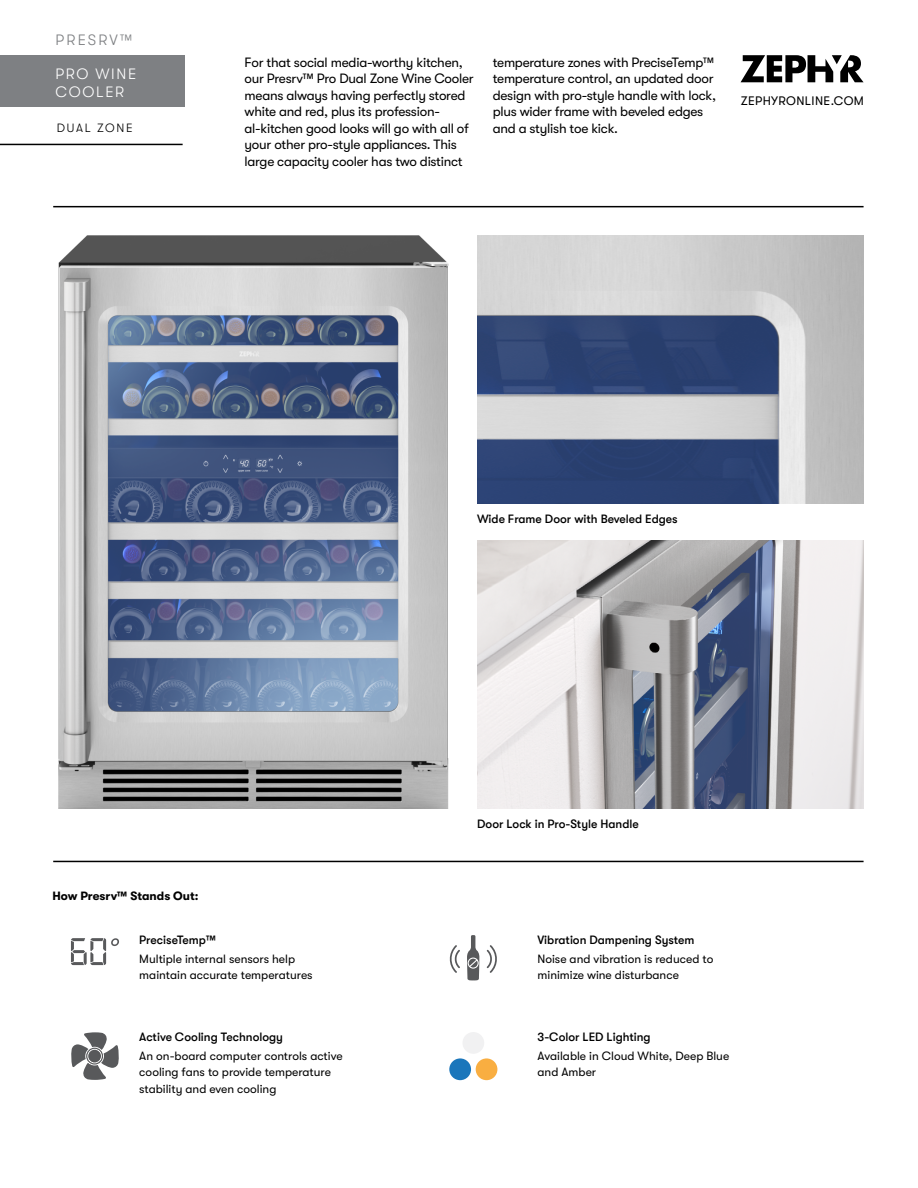
<style>
.page{position:relative;width:918px;height:1188px;background:#fff}
.page>*{position:absolute;margin:0;border:0;box-sizing:border-box;transform-origin:0 0}
.t1{font:300 15px/18px "GT Walsheim";letter-spacing:.11em;color:#fff}
.t2{font:300 15px "GT Walsheim";letter-spacing:.15em;color:#7e8083}
.t3{font:13.5px/16.5px "GT Walsheim";letter-spacing:-.02em;color:#000}
.t4{font:12.3px "GT Walsheim";letter-spacing:.03em;color:#000}
.t5{font:12px/16.5px "GT Walsheim";color:#000}
.t6{font:500 12px "GT Walsheim";color:#000}
.t7{font:700 12px "GT Walsheim";color:#000}
.t8{font:300 12px "GT Walsheim";letter-spacing:.15em;color:#000}
</style>
<div class="page">
<svg style="left:741px;top:55px;width:123px;height:27px"></svg>
<hr style="left:53px;top:206px;width:811px;height:1px;background:#000">
<hr style="left:53px;top:861px;width:811px;height:1px;background:#000">
<svg style="left:71px;top:1032px;width:48px;height:48px"></svg>
<svg style="left:467px;top:935px;width:13px;height:45px"></svg>
<svg style="left:449px;top:945px;width:11px;height:28px"></svg>
<svg style="left:487px;top:945px;width:10px;height:28px"></svg>
<svg style="left:71px;top:938px;width:48px;height:27px"></svg>
<div style="left:463px;top:1032px;width:21px;height:22px;background:#f1f1f2;border-radius:50%"></div>
<div style="left:449px;top:1058px;width:22px;height:22px;background:#1a76bb;border-radius:50%"></div>
<div style="left:476px;top:1058px;width:21px;height:22px;background:#f9ae41;border-radius:50%"></div>
<img style="left:59px;top:236px;width:390px;height:573px">
<img style="left:477px;top:541px;width:387px;height:268px">
<img style="left:477px;top:236px;width:387px;height:268px">
<div style="left:0;top:55px;width:185px;height:52px;background:#7e8083"></div>
<hr style="left:0;top:144px;width:183px;height:1px;background:#000">
<p class="t2" style="left:56px;top:32px;width:78px">PRESRV™</p>
<p class="t1" style="left:56px;top:65px;width:82px">PRO WINE<br>COOLER</p>
<p class="t8" style="left:57px;top:121px;width:77px">DUAL ZONE</p>
<p class="t3" style="left:245px;top:54px;width:231px">For that social media-worthy kitchen, our Presrv™ Pro Dual Zone Wine Cooler means always having perfectly stored white and red, plus its profession&shy;al-kitchen good looks will go with all of your other pro-style appliances. This large capacity cooler has two distinct</p>
<p class="t3" style="left:493px;top:54px;width:225px">temperature zones with PreciseTemp™ temperature control, an updated door design with pro-style handle with lock, plus wider frame with beveled edges and a stylish toe kick.</p>
<p class="t4" style="left:741px;top:94px;width:125px">ZEPHYRONLINE.COM</p>
<p class="t6" style="left:477px;top:512px;width:202px">Wide Frame Door with Beveled Edges</p>
<p class="t7" style="left:53px;top:889px;width:148px">How Presrv™ Stands Out:</p>
<p class="t6" style="left:477px;top:817px;width:163px">Door Lock in Pro-Style Handle</p>
<p class="t6" style="left:139px;top:933px;width:78px">PreciseTemp™</p>
<p class="t6" style="left:538px;top:933px;width:158px">Vibration Dampening System</p>
<p class="t5" style="left:139px;top:950px;width:175px">Multiple internal sensors help maintain accurate temperatures</p>
<p class="t6" style="left:139px;top:1030px;width:145px">Active Cooling Technology</p>
<p class="t5" style="left:139px;top:1047px;width:205px">An on-board computer controls active cooling fans to provide temperature stability and even cooling</p>
<p class="t5" style="left:538px;top:950px;width:177px">Noise and vibration is reduced to minimize wine disturbance</p>
<p class="t6" style="left:538px;top:1030px;width:115px">3-Color LED Lighting</p>
<p class="t5" style="left:538px;top:1047px;width:193px">Available in Cloud White, Deep Blue and Amber</p>
</div>
